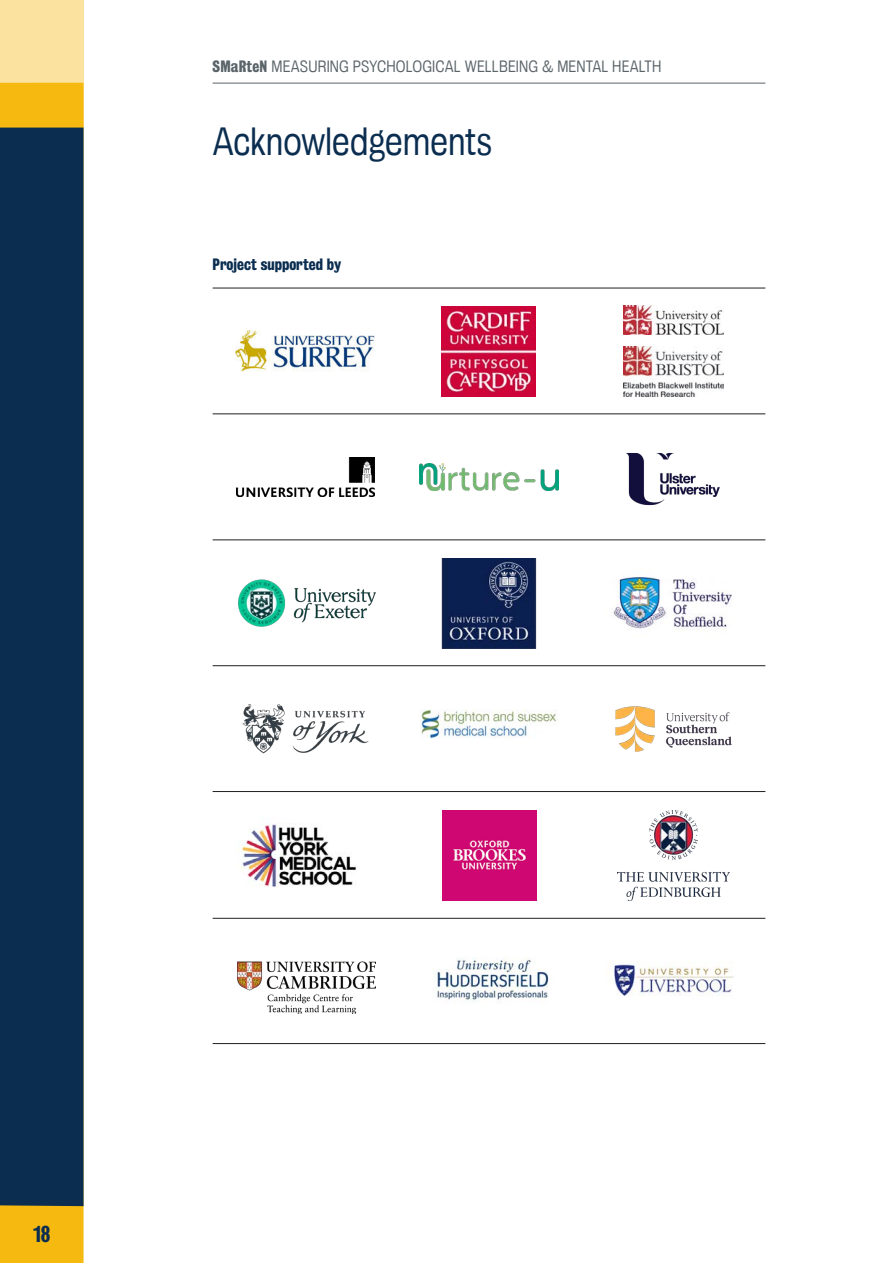
<style>
.page{position:relative;width:893px;height:1263px;background:#fff}
.page>*{position:absolute;margin:0;border:0;box-sizing:border-box;transform-origin:0 0}
.Heading_1{font:36px "Kings Bureau Grot Five One";letter-spacing:-.01em;color:#0a2d50}
.t1{font:21px "Kings Bureau Grot Three Seven";color:#0a2d50}
.t2{font:15px "Kings Bureau Grot Five One";letter-spacing:.01em;color:#5a6469}
.Text_Caslon_first_pa{font:15px "Kings Bureau Grot Three Seven";color:#0a2d50}
.s1{font-family:"Kings Bureau Grot Three Seven"}
</style>
<div class="page">
<div style="left:0;top:0;width:84px;height:128px;background:#fbe39f"></div>
<div style="left:0;top:83px;width:84px;height:1180px;background:#f5b90f"></div>
<div style="left:0;top:128px;width:84px;height:1078px;background:#0a2d50"></div>
<hr style="left:213px;top:83px;width:552px;height:1px;background:#5a6469">
<img style="left:235px;top:330px;width:139px;height:42px">
<img style="left:420px;top:464px;width:139px;height:26px">
<img style="left:626px;top:453px;width:94px;height:53px">
<img style="left:433px;top:957px;width:116px;height:45px">
<img style="left:238px;top:817px;width:119px;height:70px">
<img style="left:441px;top:306px;width:94px;height:90px">
<img style="left:623px;top:305px;width:100px;height:29px">
<img style="left:242px;top:704px;width:127px;height:50px">
<img style="left:613px;top:577px;width:119px;height:53px">
<img style="left:238px;top:579px;width:137px;height:48px">
<img style="left:442px;top:810px;width:94px;height:90px">
<img style="left:441px;top:558px;width:96px;height:90px">
<img style="left:623px;top:346px;width:100px;height:51px">
<img style="left:237px;top:457px;width:137px;height:40px">
<img style="left:421px;top:709px;width:137px;height:29px">
<img style="left:615px;top:706px;width:117px;height:46px">
<img style="left:238px;top:961px;width:137px;height:52px">
<img style="left:614px;top:961px;width:119px;height:35px">
<img style="left:617px;top:810px;width:113px;height:90px">
<hr style="left:213px;top:288px;width:552px;height:1px;background:#231f20">
<hr style="left:213px;top:414px;width:552px;height:1px;background:#231f20">
<hr style="left:213px;top:540px;width:552px;height:1px;background:#231f20">
<hr style="left:213px;top:665px;width:552px;height:1px;background:#231f20">
<hr style="left:213px;top:791px;width:552px;height:1px;background:#231f20">
<hr style="left:213px;top:918px;width:552px;height:1px;background:#231f20">
<hr style="left:213px;top:1043px;width:552px;height:1px;background:#231f20">
<p class="t2" style="left:213px;top:58px;width:450px"><span class="s1">SMaRteN</span> MEASURING PSYCHOLOGICAL WELLBEING &amp; MENTAL HEALTH</p>
<p class="Heading_1" style="left:213px;top:121px;width:281px">Acknowledgements</p>
<p class="Text_Caslon_first_pa" style="left:213px;top:256px;width:130px">Project supported by</p>
<h2 class="t1" style="left:33px;top:1222px;width:19px">18</h2>
</div>
